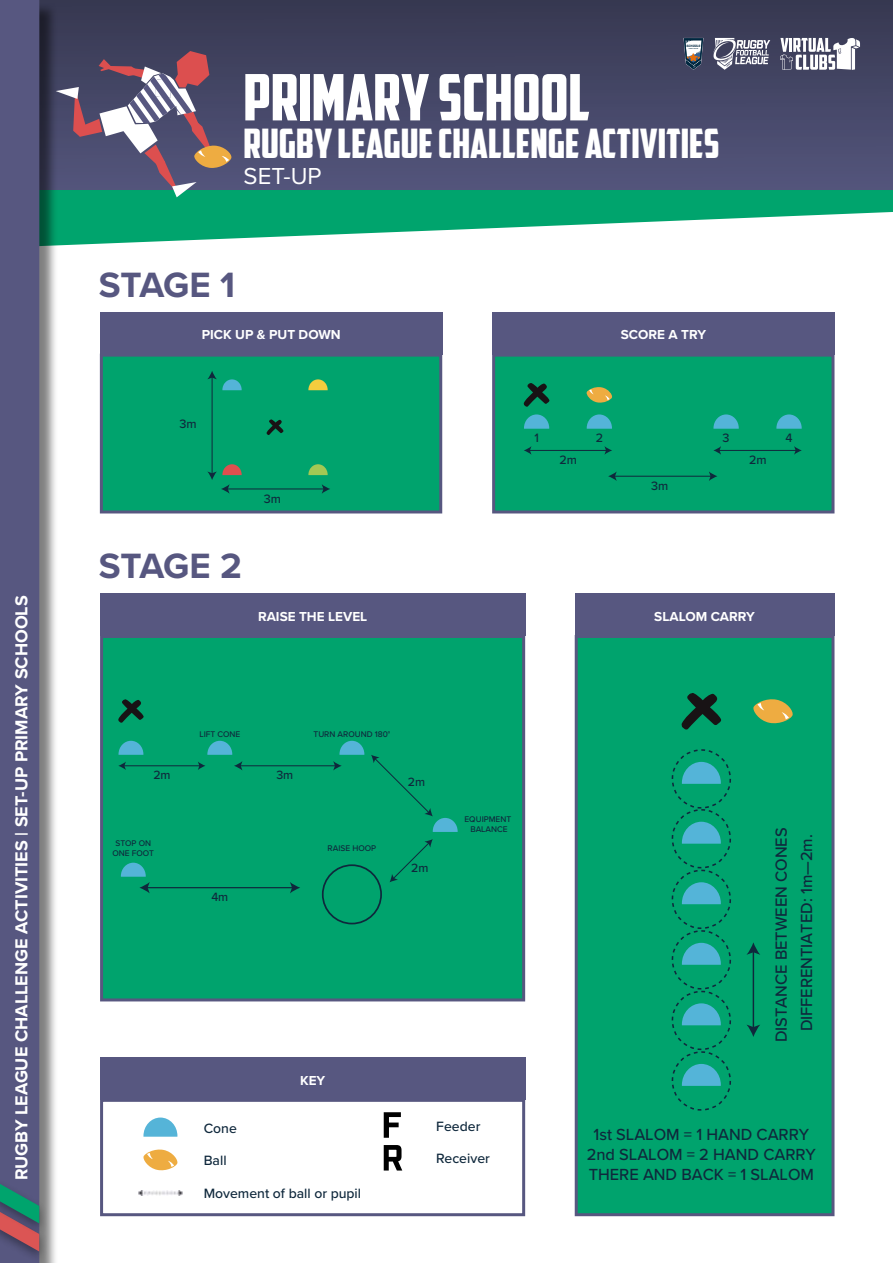
<style>
.page{position:relative;width:893px;height:1263px;background:#fff}
.page>*{position:absolute;margin:0;border:0;box-sizing:border-box;transform-origin:0 0}
.t1{font:63.9px "American Captain";color:#fff}
.t2{font:40.8px "American Captain";color:#fff}
.t3{font:700 36.45px "Proxima Nova";letter-spacing:-.02em;color:#575780}
.t4{font:24px "Proxima Nova";color:#fff}
.t5{font:700 18px "Proxima Nova";color:#fff}
.t6{font:500 16.65px/20px "Proxima Nova";color:#0f283c;text-align:center}
.t7{font:500 13.95px "Proxima Nova";color:#0f283c}
.t8{font:700 13.5px "Proxima Nova";color:#fff}
.t9{font:500 12.6px "Proxima Nova";color:#0f283c}
.t10{font:500 12.45px "Proxima Nova";color:#0f283c}
.t11{font:500 8.55px/10.2px "Proxima Nova";color:#0f283c;text-align:center}
.t12{font:italic 700 3.15px "Industry";color:#00273f}
</style>
<div class="page">
<div style="left:0;top:0;width:893px;height:197px;background:linear-gradient(to bottom,#363850,#54567e)"></div>
<svg style="left:58px;top:190px;width:835px;height:56px;fill:#00a46d"></svg>
<div style="left:0;top:0;width:58px;height:1263px;background:#000;opacity:.5"></div>
<div style="left:0;top:0;width:39px;height:1179px;background:#575780"></div>
<div style="left:0;top:1207px;width:48px;height:56px;background:#000;opacity:.35"></div>
<div style="left:0;top:1179px;width:48px;height:57px;background:#000;opacity:.35"></div>
<svg style="left:0;top:1184px;width:39px;height:67px;background:#5e6669"></svg>
<svg style="left:56px;top:51px;width:176px;height:146px;background:#6b6478"></svg>
<div style="left:104px;top:358px;width:334px;height:151px;background:#00a36d"></div>
<hr style="left:227px;top:488px;width:97px;height:1px;background:#0f283c">
<svg style="left:322px;top:484px;width:8px;height:10px"></svg>
<hr style="left:212px;top:377px;width:1px;height:97px;background:#0f283c">
<svg style="left:267px;top:419px;width:16px;height:16px"></svg>
<svg style="left:207px;top:464px;width:35px;height:30px"></svg>
<svg style="left:308px;top:379px;width:20px;height:11px"></svg>
<svg style="left:207px;top:371px;width:35px;height:19px"></svg>
<svg style="left:308px;top:464px;width:20px;height:11px"></svg>
<div style="left:100px;top:354px;width:342px;height:159px;border:3px solid #575780"></div>
<div style="left:100px;top:312px;width:342px;height:42px;background:#575780"></div>
<div style="left:496px;top:358px;width:334px;height:151px;background:#00a36d"></div>
<hr style="left:614px;top:476px;width:97px;height:1px;background:#0f283c">
<svg style="left:608px;top:471px;width:9px;height:10px"></svg>
<svg style="left:709px;top:471px;width:8px;height:10px"></svg>
<hr style="left:719px;top:450px;width:77px;height:1px;background:#0f283c">
<svg style="left:713px;top:446px;width:8px;height:9px"></svg>
<svg style="left:794px;top:446px;width:8px;height:9px"></svg>
<hr style="left:529px;top:450px;width:78px;height:1px;background:#0f283c">
<svg style="left:524px;top:446px;width:7px;height:9px"></svg>
<svg style="left:604px;top:446px;width:8px;height:9px"></svg>
<svg style="left:524px;top:383px;width:25px;height:24px"></svg>
<svg style="left:524px;top:414px;width:25px;height:15px"></svg>
<svg style="left:587px;top:414px;width:25px;height:15px"></svg>
<svg style="left:776px;top:414px;width:26px;height:15px"></svg>
<svg style="left:713px;top:414px;width:26px;height:15px"></svg>
<svg style="left:586px;top:386px;width:27px;height:18px"></svg>
<div style="left:492px;top:354px;width:342px;height:159px;border:3px solid #575780"></div>
<div style="left:492px;top:312px;width:342px;height:42px;background:#575780"></div>
<div style="left:104px;top:639px;width:417px;height:358px;background:#00a36d"></div>
<hr style="left:240px;top:765px;width:96px;height:1px;background:#0f283c">
<svg style="left:234px;top:761px;width:8px;height:9px"></svg>
<svg style="left:333px;top:761px;width:9px;height:9px"></svg>
<hr style="left:124px;top:765px;width:76px;height:1px;background:#0f283c">
<svg style="left:118px;top:761px;width:8px;height:9px"></svg>
<svg style="left:198px;top:761px;width:7px;height:9px"></svg>
<svg style="left:118px;top:699px;width:26px;height:24px"></svg>
<svg style="left:119px;top:741px;width:24px;height:14px"></svg>
<svg style="left:390px;top:839px;width:43px;height:43px;background:#009c6a"></svg>
<div style="left:322px;top:864px;width:60px;height:60px;border:2px solid #0f283c;border-radius:50%"></div>
<hr style="left:147px;top:887px;width:146px;height:1px;background:#0f283c">
<svg style="left:290px;top:882px;width:10px;height:11px"></svg>
<svg style="left:207px;top:741px;width:25px;height:14px"></svg>
<svg style="left:339px;top:741px;width:25px;height:14px"></svg>
<div style="left:371px;top:755px;width:87px;height:77px;background:#00a36d"></div>
<svg style="left:121px;top:863px;width:29px;height:30px"></svg>
<div style="left:100px;top:635px;width:425px;height:366px;border:3px solid #575780"></div>
<div style="left:100px;top:593px;width:425px;height:42px;background:#575780"></div>
<div style="left:579px;top:639px;width:251px;height:573px;background:#00a36d"></div>
<hr style="left:753px;top:951px;width:1px;height:77px;background:#0f283c">
<svg style="left:746px;top:1024px;width:14px;height:13px"></svg>
<svg style="left:746px;top:942px;width:14px;height:13px"></svg>
<svg style="left:682px;top:693px;width:39px;height:36px"></svg>
<svg style="left:682px;top:762px;width:39px;height:22px"></svg>
<div style="left:672px;top:749px;width:59px;height:60px;border:2px dashed #0f283c;border-radius:50%"></div>
<svg style="left:682px;top:822px;width:39px;height:22px"></svg>
<div style="left:672px;top:809px;width:59px;height:59px;border:2px dashed #0f283c;border-radius:50%"></div>
<svg style="left:682px;top:882px;width:39px;height:22px"></svg>
<div style="left:672px;top:870px;width:59px;height:59px;border:2px dashed #0f283c;border-radius:50%"></div>
<svg style="left:682px;top:943px;width:39px;height:22px"></svg>
<div style="left:672px;top:930px;width:59px;height:59px;border:2px dashed #0f283c;border-radius:50%"></div>
<svg style="left:682px;top:1003px;width:39px;height:22px"></svg>
<div style="left:672px;top:991px;width:59px;height:59px;border:2px dashed #0f283c;border-radius:50%"></div>
<svg style="left:682px;top:1064px;width:39px;height:22px"></svg>
<div style="left:672px;top:1051px;width:59px;height:60px;border:2px dashed #0f283c;border-radius:50%"></div>
<svg style="left:752px;top:697px;width:42px;height:28px"></svg>
<div style="left:575px;top:635px;width:259px;height:581px;border:3px solid #575780"></div>
<div style="left:575px;top:593px;width:259px;height:42px;background:#575780"></div>
<div style="left:100px;top:1099px;width:425px;height:117px;border:3px solid #575780"></div>
<div style="left:100px;top:1057px;width:425px;height:42px;background:#575780"></div>
<svg style="left:143px;top:1117px;width:34px;height:20px"></svg>
<svg style="left:143px;top:1149px;width:35px;height:22px"></svg>
<img style="left:138px;top:1190px;width:45px;height:5px">
<svg style="left:384px;top:1145px;width:18px;height:25px"></svg>
<svg style="left:384px;top:1112px;width:17px;height:26px"></svg>
<svg style="left:713px;top:38px;width:57px;height:32px"></svg>
<svg style="left:684px;top:38px;width:19px;height:32px"></svg>
<svg style="left:780px;top:38px;width:80px;height:32px"></svg>
<p class="t5" style="left:8px;top:1180px;width:586px;rotate:-90deg">RUGBY LEAGUE CHALLENGE ACTIVITIES | SET-UP PRIMARY SCHOOLS</p>
<p class="t12" style="left:686px;top:44px;width:15px">SCHOOLS</p>
<h1 class="t1" style="left:243px;top:59px;width:348px">PRIMARY SCHOOL</h1>
<h2 class="t2" style="left:243px;top:119px;width:478px">RUGBY LEAGUE CHALLENGE ACTIVITIES</h2>
<h3 class="t4" style="left:244px;top:158px;width:80px">SET-UP</h3>
<h3 class="t3" style="left:99px;top:257px;width:138px">STAGE 1</h3>
<p class="t8" style="left:202px;top:325px;width:140px">PICK UP &amp; PUT DOWN</p>
<p class="t9" style="left:180px;top:414px;width:19px">3m</p>
<p class="t9" style="left:264px;top:489px;width:19px">3m</p>
<h3 class="t3" style="left:99px;top:539px;width:144px">STAGE 2</h3>
<p class="t8" style="left:258px;top:606px;width:111px">RAISE THE LEVEL</p>
<p class="t8" style="left:621px;top:325px;width:87px">SCORE A TRY</p>
<p class="t9" style="left:534px;top:428px;width:6px">1</p>
<p class="t9" style="left:596px;top:428px;width:9px">2</p>
<p class="t9" style="left:559px;top:450px;width:19px">2m</p>
<p class="t9" style="left:651px;top:476px;width:19px">3m</p>
<p class="t9" style="left:723px;top:428px;width:9px">3</p>
<p class="t9" style="left:785px;top:428px;width:9px">4</p>
<p class="t9" style="left:749px;top:450px;width:19px">2m</p>
<p class="t8" style="left:654px;top:606px;width:102px">SLALOM CARRY</p>
<p class="t10" style="left:153px;top:766px;width:19px">2m</p>
<p class="t11" style="left:112px;top:838px;width:43px">STOP ON<br>ONE FOOT</p>
<p class="t11" style="left:199px;top:729px;width:42px">LIFT CONE</p>
<p class="t11" style="left:314px;top:729px;width:78px">TURN AROUND 180°</p>
<p class="t10" style="left:276px;top:766px;width:18px">3m</p>
<p class="t10" style="left:408px;top:772px;width:19px">2m</p>
<p class="t10" style="left:211px;top:888px;width:18px">4m</p>
<p class="t11" style="left:328px;top:843px;width:50px">RAISE HOOP</p>
<p class="t10" style="left:411px;top:858px;width:19px">2m</p>
<p class="t11" style="left:464px;top:814px;width:48px">EQUIPMENT<br>BALANCE</p>
<p class="t8" style="left:300px;top:1070px;width:27px">KEY</p>
<p class="t7" style="left:204px;top:1117px;width:35px">Cone</p>
<p class="t7" style="left:204px;top:1150px;width:24px">Ball</p>
<p class="t7" style="left:204px;top:1183px;width:159px">Movement of ball or pupil</p>
<p class="t7" style="left:436px;top:1115px;width:46px">Feeder</p>
<p class="t7" style="left:436px;top:1148px;width:55px">Receiver</p>
<p class="t6" style="left:768px;top:1042px;width:216px;line-height:25.2px;rotate:-90deg">DISTANCE BETWEEN CONES<br>DIFFERENTIATED: 1m—2m.</p>
<p class="t6" style="left:587px;top:1124px;width:231px">1st SLALOM = 1 HAND CARRY<br>2nd SLALOM = 2 HAND CARRY<br>THERE AND BACK = 1 SLALOM</p>
</div>
